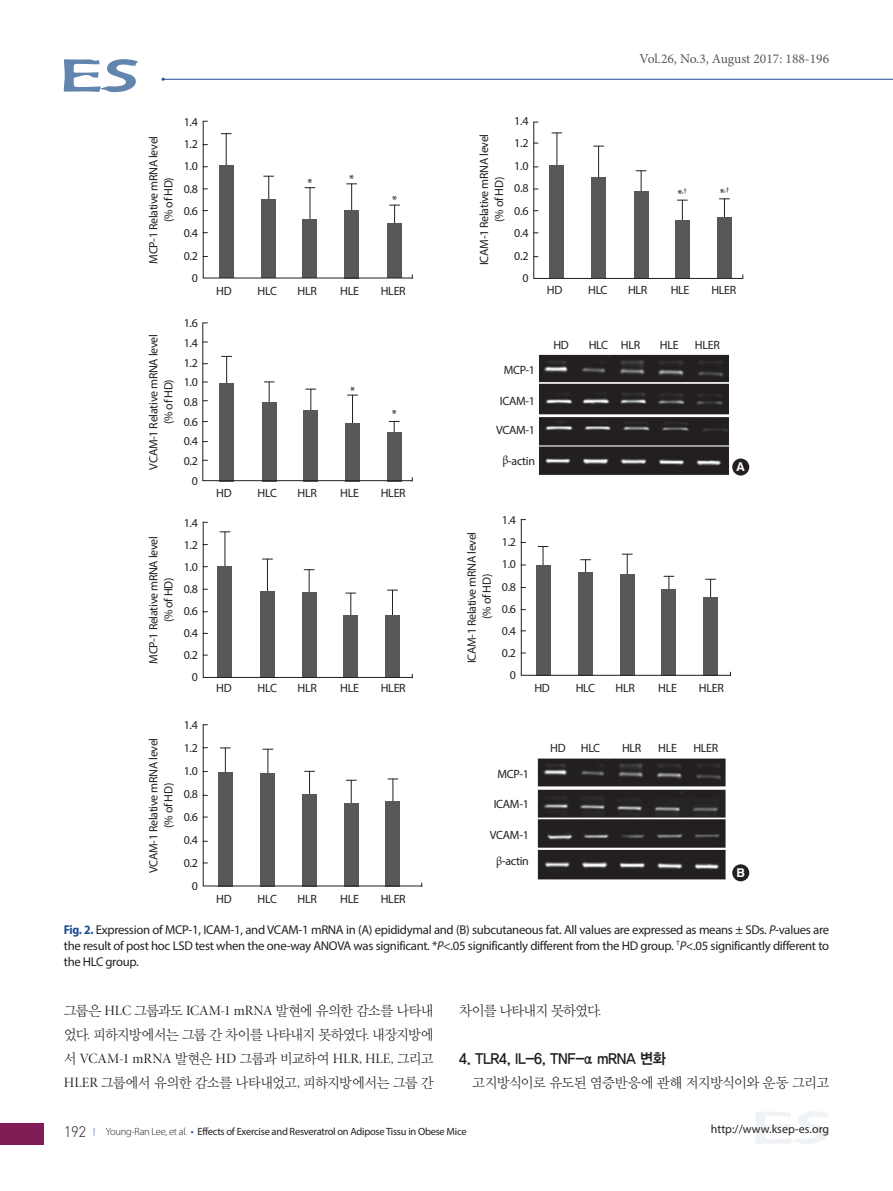
<style>
.page{position:relative;width:893px;height:1191px;background:#fff}
.page>*{position:absolute;margin:0;border:0;box-sizing:border-box;transform-origin:0 0}
.t1{font:15px "YDVYGO14";letter-spacing:-.025em;color:#231f20;scale:.95 1}
.t2{font:14.25px/24px "YDVY Mj O12";letter-spacing:-.05em;color:#231f20;scale:.96 1}
.t3{font:14.25px "Minion Pro Disp";letter-spacing:.005em;color:#231f20}
.t4{font:13.5px "Minion Pro";color:#57585a}
.t5{font:12.75px/15.9px "Myriad Pro";letter-spacing:-.025em;color:#231f20;text-align:justify}
.t6{font:700 12.15px "Swiss 721 BT";color:#fff}
.t7{font:12px/19.6px "Myriad Pro";letter-spacing:-.025em;color:#231f20;text-align:right}
.t8{font:12px "Myriad Pro";color:#231f20}
.t9{font:10.5px "Myriad Pro";letter-spacing:-.025em;color:#231f20}
.t10{font:7.05px "Myriad Pro";color:#231f20}
.s1{font-size:12px}
.s2{font-family:"Minion Pro"}
.s3{font-weight:700;font-stretch:semi-condensed;color:#1e4e96}
.s4{font-style:italic}
.s5{font-family:"Minion Pro Disp"}
.s6{font-family:"YDVY Mj O12"}
.s7{font-family:"Dinlig";font-size:15px}
.s8{font-family:"Dinlig";font-size:9px;color:#1e4e96}
.s9{font-weight:300}
.s10{color:#1e4e96}
</style>
<div class="page">
<svg style="left:755px;top:1111px;width:73px;height:33px"></svg>
<div style="left:0;top:1123px;width:44px;height:21px;background:#811c57"></div>
<svg style="left:64px;top:59px;width:74px;height:33px"></svg>
<hr style="left:163px;top:79px;width:730px;height:1px;background:#1e4e96">
<img style="left:539px;top:354px;width:190px;height:121px">
<svg style="left:202px;top:120px;width:211px;height:159px"></svg>
<svg style="left:533px;top:121px;width:211px;height:158px"></svg>
<svg style="left:202px;top:322px;width:211px;height:159px"></svg>
<img style="left:537px;top:758px;width:189px;height:122px">
<svg style="left:202px;top:521px;width:211px;height:157px"></svg>
<svg style="left:202px;top:724px;width:221px;height:163px"></svg>
<svg style="left:520px;top:519px;width:211px;height:157px"></svg>
<div style="left:732px;top:458px;width:17px;height:17px;background:#231f20;border-radius:50%"></div>
<div style="left:732px;top:864px;width:17px;height:17px;background:#231f20;border-radius:50%"></div>
<p class="t7" style="left:146px;top:263px;width:129px;line-height:15px;text-align:center;rotate:-90deg">MCP-1 Relative mRNA level (% of HD)</p>
<p class="t7" style="left:184px;top:110px;width:16px;line-height:22.4px">1.4<br>1.2<br>1.0<br>0.8<br>0.6<br>0.4<br>0.2<br>0</p>
<p class="t7" style="left:146px;top:469px;width:137px;line-height:15px;text-align:center;rotate:-90deg">VCAM-1 Relative mRNA level (% of HD)</p>
<p class="t7" style="left:184px;top:313px;width:16px">1.6<br>1.4<br>1.2<br>1.0<br>0.8<br>0.6<br>0.4<br>0.2<br>0</p>
<p class="t7" style="left:146px;top:664px;width:129px;line-height:15px;text-align:center;rotate:-90deg">MCP-1 Relative mRNA level (% of HD)</p>
<p class="t7" style="left:184px;top:511px;width:16px;line-height:22px">1.4<br>1.2<br>1.0<br>0.8<br>0.6<br>0.4<br>0.2<br>0</p>
<p class="t7" style="left:146px;top:873px;width:137px;line-height:15px;text-align:center;rotate:-90deg">VCAM-1 Relative mRNA level (% of HD)</p>
<p class="t7" style="left:184px;top:713px;width:16px;line-height:23.1px">1.4<br>1.2<br>1.0<br>0.8<br>0.6<br>0.4<br>0.2<br>0</p>
<p class="t7" style="left:307px;top:173px;width:6px">*</p>
<p class="t7" style="left:349px;top:169px;width:6px">*</p>
<p class="t7" style="left:392px;top:190px;width:6px">*</p>
<p class="t7" style="left:216px;top:280px;width:17px">HD</p>
<p class="t7" style="left:258px;top:280px;width:21px">HLC</p>
<p class="t7" style="left:297px;top:280px;width:21px">HLR</p>
<p class="t7" style="left:340px;top:280px;width:20px">HLE</p>
<p class="t7" style="left:381px;top:280px;width:26px">HLER</p>
<p class="t7" style="left:350px;top:381px;width:6px">*</p>
<p class="t7" style="left:392px;top:404px;width:6px">*</p>
<p class="t7" style="left:216px;top:483px;width:17px">HD</p>
<p class="t7" style="left:258px;top:483px;width:21px">HLC</p>
<p class="t7" style="left:297px;top:483px;width:21px">HLR</p>
<p class="t7" style="left:340px;top:483px;width:20px">HLE</p>
<p class="t7" style="left:381px;top:483px;width:26px">HLER</p>
<p class="t7" style="left:216px;top:677px;width:17px">HD</p>
<p class="t7" style="left:258px;top:677px;width:21px">HLC</p>
<p class="t7" style="left:297px;top:677px;width:21px">HLR</p>
<p class="t7" style="left:340px;top:677px;width:20px">HLE</p>
<p class="t7" style="left:381px;top:677px;width:26px">HLER</p>
<p class="t7" style="left:216px;top:888px;width:17px">HD</p>
<p class="t7" style="left:258px;top:888px;width:21px">HLC</p>
<p class="t7" style="left:297px;top:888px;width:21px">HLR</p>
<p class="t7" style="left:340px;top:888px;width:20px">HLE</p>
<p class="t7" style="left:381px;top:888px;width:26px">HLER</p>
<p class="t4" style="left:640px;top:50px;width:191px">Vol.26, No.3, August 2017: 188-196</p>
<p class="t7" style="left:476px;top:265px;width:133px;line-height:15px;text-align:center;rotate:-90deg">ICAM-1 Relative mRNA level (% of HD)</p>
<p class="t7" style="left:514px;top:109px;width:16px;line-height:22.5px">1.4<br>1.2<br>1.0<br>0.8<br>0.6<br>0.4<br>0.2<br>0</p>
<p class="t10" style="left:678px;top:187px;width:11px"><span class="s1">*</span>,†</p>
<p class="t10" style="left:720px;top:185px;width:11px"><span class="s1">*</span>,†</p>
<p class="t7" style="left:547px;top:280px;width:17px">HD</p>
<p class="t7" style="left:588px;top:280px;width:21px">HLC</p>
<p class="t7" style="left:628px;top:280px;width:21px">HLR</p>
<p class="t7" style="left:671px;top:280px;width:20px">HLE</p>
<p class="t7" style="left:711px;top:280px;width:26px">HLER</p>
<p class="t7" style="left:504px;top:360px;width:33px">MCP-1</p>
<p class="t7" style="left:500px;top:390px;width:37px">ICAM-1</p>
<p class="t7" style="left:496px;top:420px;width:41px">VCAM-1</p>
<p class="t7" style="left:502px;top:450px;width:34px"><span class="s2">β</span>-actin</p>
<p class="t7" style="left:464px;top:663px;width:133px;line-height:15px;text-align:center;rotate:-90deg">ICAM-1 Relative mRNA level (% of HD)</p>
<p class="t7" style="left:502px;top:508px;width:16px;line-height:22.2px">1.4<br>1.2<br>1.0<br>0.8<br>0.6<br>0.4<br>0.2<br>0</p>
<p class="t7" style="left:553px;top:335px;width:17px">HD</p>
<p class="t7" style="left:589px;top:335px;width:53px">HLC HLR</p>
<p class="t7" style="left:660px;top:335px;width:20px">HLE</p>
<p class="t7" style="left:695px;top:335px;width:26px">HLER</p>
<p class="t6" style="left:737px;top:459px;width:10px">A</p>
<p class="t7" style="left:534px;top:677px;width:17px">HD</p>
<p class="t7" style="left:576px;top:677px;width:21px">HLC</p>
<p class="t7" style="left:616px;top:677px;width:21px">HLR</p>
<p class="t7" style="left:658px;top:677px;width:20px">HLE</p>
<p class="t7" style="left:699px;top:677px;width:26px">HLER</p>
<p class="t7" style="left:497px;top:763px;width:33px">MCP-1</p>
<p class="t7" style="left:494px;top:794px;width:37px">ICAM-1</p>
<p class="t7" style="left:490px;top:824px;width:41px">VCAM-1</p>
<p class="t7" style="left:496px;top:851px;width:34px"><span class="s2">β</span>-actin</p>
<p class="t7" style="left:550px;top:738px;width:17px">HD</p>
<p class="t7" style="left:581px;top:738px;width:21px">HLC</p>
<p class="t7" style="left:622px;top:738px;width:21px">HLR</p>
<p class="t7" style="left:658px;top:738px;width:20px">HLE</p>
<p class="t7" style="left:693px;top:738px;width:26px">HLER</p>
<p class="t6" style="left:736px;top:865px;width:10px">B</p>
<p class="t5" style="left:64px;top:921px;width:767px"><span class="s3">Fig. 2.</span> Expression of MCP-1, ICAM-1, and VCAM-1 mRNA in (A) epididymal and (B) subcutaneous fat. All values are expressed as means ± SDs. <span class="s4">P</span>-values are the result of post hoc LSD test when the one-way ANOVA was significant. *<span class="s4">P</span>&lt;.05 significantly different from the HD group. <sup>†</sup><span class="s4">P</span>&lt;.05 significantly different to the HLC group.</p>
<p class="t2" style="left:64px;top:997px;width:387px">그룹은 <span class="s5">HLC</span> 그룹과도 <span class="s5">ICAM-1 mRNA</span> 발현에 유의한 감소를 나타내 었다<span class="s5">.</span> 피하지방에서는 그룹 간 차이를 나타내지 못하였다<span class="s5">.</span> 내장지방에</p>
<p class="t3" style="left:64px;top:1049px;width:371px"><span class="s6">서</span> VCAM-1 mRNA <span class="s6">발현은</span> HD <span class="s6">그룹과 비교하여</span> HLR, HLE, <span class="s6">그리고</span></p>
<p class="t2" style="left:64px;top:1069px;width:387px"><span class="s5">HLER</span> 그룹에서 유의한 감소를 나타내었고<span class="s5">,</span> 피하지방에서는 그룹 간</p>
<p class="t2" style="left:459px;top:997px;width:150px">차이를 나타내지 못하였다<span class="s5">.</span></p>
<p class="t1" style="left:459px;top:1048px;width:219px">4. TLR4, IL-6, TNF-α mRNA 변화</p>
<p class="t2" style="left:472px;top:1069px;width:374px">고지방식이로 유도된 염증반응에 관해 저지방식이와 운동 그리고</p>
<p class="t9" style="left:64px;top:1125px;width:404px"><span class="s7">192</span> <span class="s8">|</span> <span class="s9">Young-Ran Lee, et al.</span> <span class="s10">•</span> Effects of Exercise and Resveratrol on Adipose Tissu in Obese Mice</p>
<p class="t8" style="left:711px;top:1121px;width:120px">http://www.ksep-es.org</p>
</div>
